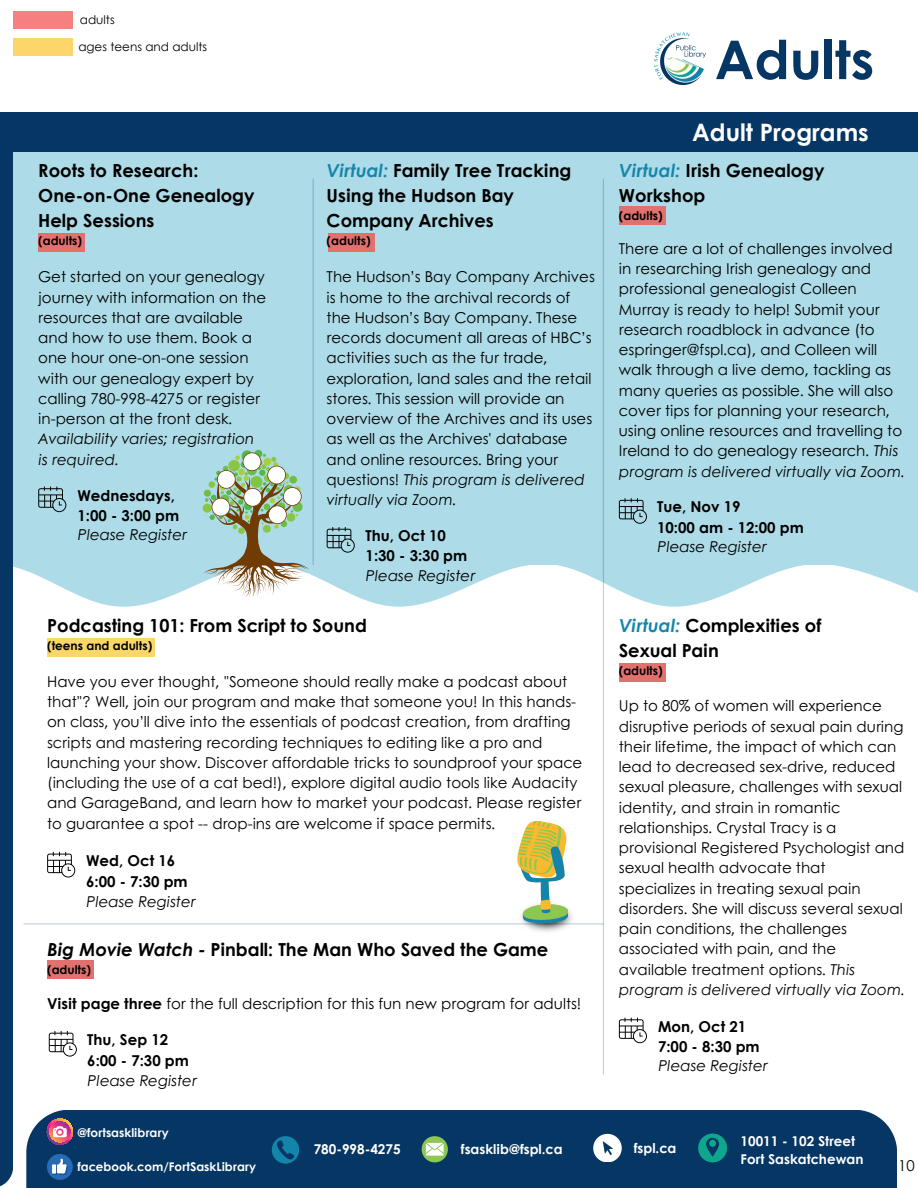
<style>
.page{position:relative;width:918px;height:1188px;background:#fff}
.page>*{position:absolute;margin:0;border:0;box-sizing:border-box;transform-origin:0 0}
.t1{font:700 53.55px "Century Gothic";color:#063663}
.t2{font:700 24px "Century Gothic";color:#fff}
.t3{font:700 18px/25px "Century Gothic";color:#000}
.t4{font:700 18px/25px "Century Gothic";color:#000}
.t5{font:15px/20.2px "Century Gothic";color:#000}
.t6{font:italic 15px/20.2px "Century Gothic";color:#000}
.t7{font:700 15px/20.2px "Century Gothic";color:#000}
.t8{font:700 13.5px/18px "Century Gothic";color:#fff}
.t9{font:700 12px "Century Gothic";color:#000}
.t10{font:700 12px "Century Gothic";color:#fff}
.t11{font:12px "Century Gothic";color:#000}
.t12{font:700 12px "Century Gothic";color:#000}
.s1{font-style:italic;color:#1485aa}
.s2{font-style:italic}
.s3{font-weight:700}
</style>
<div class="page">
<div style="left:0;top:128px;width:918px;height:437px;background:#addbe7"></div>
<svg style="left:13px;top:307px;width:905px;height:300px"></svg>
<div style="left:0;top:128px;width:13px;height:1060px;background:#063663"></div>
<div style="left:0;top:112px;width:918px;height:40px;background:#063663"></div>
<div style="left:13px;top:11px;width:60px;height:17px;background:#f48080"></div>
<hr style="left:313px;top:179px;width:1px;height:386px;background:#063663">
<hr style="left:603px;top:179px;width:1px;height:895px;background:#063663">
<hr style="left:24px;top:923px;width:579px;height:1px;background:#063663">
<div style="left:38px;top:233px;width:46px;height:18px;background:#e2706f"></div>
<div style="left:619px;top:206px;width:47px;height:19px;background:#e2706f"></div>
<div style="left:328px;top:233px;width:46px;height:19px;background:#e2706f"></div>
<div style="left:47px;top:638px;width:108px;height:19px;background:#fbd768"></div>
<div style="left:619px;top:663px;width:47px;height:18px;background:#e2706f"></div>
<div style="left:47px;top:960px;width:47px;height:19px;background:#e2706f"></div>
<svg style="left:38px;top:486px;width:28px;height:26px"></svg>
<svg style="left:327px;top:527px;width:28px;height:26px"></svg>
<svg style="left:619px;top:498px;width:28px;height:26px"></svg>
<svg style="left:47px;top:852px;width:28px;height:26px"></svg>
<svg style="left:619px;top:1018px;width:28px;height:25px"></svg>
<div style="left:13px;top:38px;width:60px;height:17px;background:#fcd66b"></div>
<svg style="left:49px;top:1031px;width:28px;height:26px"></svg>
<img style="left:654px;top:32px;width:52px;height:52px">
<div style="left:26px;top:1110px;width:871px;height:78px;background:#063663"></div>
<svg style="left:422px;top:1136px;width:26px;height:26px"></svg>
<svg style="left:698px;top:1134px;width:29px;height:28px"></svg>
<svg style="left:593px;top:1134px;width:28px;height:28px"></svg>
<svg style="left:272px;top:1136px;width:27px;height:27px"></svg>
<svg style="left:47px;top:1119px;width:26px;height:26px"></svg>
<svg style="left:47px;top:1154px;width:26px;height:26px"></svg>
<svg style="left:203px;top:450px;width:107px;height:148px"></svg>
<img style="left:519px;top:910px;width:54px;height:22px">
<svg style="left:517px;top:821px;width:51px;height:103px"></svg>
<p class="t11" style="left:80px;top:11px;width:36px">adults</p>
<p class="t11" style="left:78px;top:38px;width:130px">ages teens and adults</p>
<h1 class="t1" style="left:715px;top:19px;width:161px">Adults</h1>
<p class="t4" style="left:38px;top:158px;width:218px">Roots to Research:<br>One-on-One Genealogy<br>Help Sessions</p>
<p class="t9" style="left:38px;top:232px;width:45px">(adults)</p>
<p class="t5" style="left:38px;top:266px;width:230px">Get started on your genealogy journey with information on the resources that are available and how to use them. Book a one hour one-on-one session with our genealogy expert by calling 780-998-4275 or register in-person at the front desk.</p>
<p class="t6" style="left:38px;top:429px;width:217px">Availability varies; registration is required.</p>
<p class="t7" style="left:77px;top:484px;width:103px">Wednesdays,<br>1:00 - 3:00 pm</p>
<p class="t6" style="left:77px;top:524px;width:111px">Please Register</p>
<p class="t3" style="left:327px;top:158px;width:246px"><span class="s1">Virtual:</span> Family Tree Tracking<br>Using the Hudson Bay<br>Company Archives</p>
<p class="t9" style="left:327px;top:232px;width:45px">(adults)</p>
<p class="t5" style="left:327px;top:266px;width:270px">The Hudson’s Bay Company Archives is home to the archival records of the Hudson’s Bay Company. These records document all areas of HBC’s activities such as the fur trade, exploration, land sales and the retail stores. This session will provide an overview of the Archives and its uses as well as the Archives' database and online resources. Bring your questions! <span class="s2">This program is delivered virtually via Zoom.</span></p>
<p class="t7" style="left:366px;top:525px;width:103px">Thu, Oct 10<br>1:30 - 3:30 pm</p>
<p class="t6" style="left:366px;top:565px;width:111px">Please Register</p>
<p class="t4" style="left:47px;top:612px;width:321px">Podcasting 101: From Script to Sound</p>
<p class="t9" style="left:47px;top:636px;width:107px">(teens and adults)</p>
<p class="t5" style="left:47px;top:671px;width:537px">Have you ever thought, "Someone should really make a podcast about that"? Well, join our program and make that someone you! In this hands&shy;on class, you’ll dive into the essentials of podcast creation, from drafting scripts and mastering recording techniques to editing like a pro and launching your show. Discover affordable tricks to soundproof your space (including the use of a cat bed!), explore digital audio tools like Audacity and GarageBand, and learn how to market your podcast. Please register to guarantee a spot -- drop-ins are welcome if space permits.</p>
<p class="t7" style="left:86px;top:849px;width:103px;line-height:20.7px">Wed, Oct 16<br>6:00 - 7:30 pm</p>
<p class="t6" style="left:86px;top:892px;width:111px">Please Register</p>
<p class="t3" style="left:47px;top:937px;width:503px"><span class="s2">Big Movie Watch -</span> Pinball: The Man Who Saved the Game</p>
<p class="t9" style="left:47px;top:961px;width:45px">(adults)</p>
<p class="t5" style="left:47px;top:993px;width:536px"><span class="s3">Visit page three</span> for the full description for this fun new program for adults!</p>
<p class="t7" style="left:87px;top:1029px;width:103px;line-height:20.7px">Thu, Sep 12<br>6:00 - 7:30 pm</p>
<p class="t6" style="left:87px;top:1071px;width:111px">Please Register</p>
<h2 class="t2" style="left:692px;top:114px;width:178px">Adult Programs</h2>
<p class="t3" style="left:619px;top:158px;width:207px"><span class="s1">Virtual:</span> Irish Genealogy<br>Workshop</p>
<p class="t9" style="left:619px;top:207px;width:45px">(adults)</p>
<p class="t5" style="left:619px;top:238px;width:288px">There are a lot of challenges involved in researching Irish genealogy and professional genealogist Colleen Murray is ready to help! Submit your research roadblock in advance (to espringer@fspl.ca), and Colleen will walk through a live demo, tackling as many queries as possible. She will also cover tips for planning your research, using online resources and travelling to Ireland to do genealogy research. <span class="s2">This program is delivered virtually via Zoom.</span></p>
<p class="t7" style="left:657px;top:496px;width:148px">Tue, Nov 19<br>10:00 am - 12:00 pm</p>
<p class="t6" style="left:657px;top:536px;width:111px">Please Register</p>
<p class="t3" style="left:619px;top:612px;width:204px"><span class="s1">Virtual:</span> Complexities of<br>Sexual Pain</p>
<p class="t12" style="left:619px;top:663px;width:45px">(adults)</p>
<p class="t5" style="left:619px;top:695px;width:288px">Up to 80% of women will experience disruptive periods of sexual pain during their lifetime, the impact of which can lead to decreased sex-drive, reduced sexual pleasure, challenges with sexual identity, and strain in romantic relationships. Crystal Tracy is a provisional Registered Psychologist and sexual health advocate that specializes in treating sexual pain disorders. She will discuss several sexual pain conditions, the challenges associated with pain, and the available treatment options. <span class="s2">This program is delivered virtually via Zoom.</span></p>
<p class="t7" style="left:658px;top:1015px;width:103px">Mon, Oct 21<br>7:00 - 8:30 pm</p>
<p class="t6" style="left:658px;top:1056px;width:111px">Please Register</p>
<p class="t10" style="left:77px;top:1125px;width:93px">@fortsasklibrary</p>
<p class="t10" style="left:77px;top:1159px;width:180px">facebook.com/FortSaskLibrary</p>
<p class="t8" style="left:314px;top:1140px;width:88px">780-998-4275</p>
<p class="t8" style="left:461px;top:1139px;width:103px">fsasklib@fspl.ca</p>
<p class="t8" style="left:634px;top:1138px;width:44px">fspl.ca</p>
<p class="t8" style="left:741px;top:1132px;width:124px">10011 - 102 Street<br>Fort Saskatchewan</p>
<p class="t5" style="left:898px;top:1155px;width:18px">10</p>
</div>
